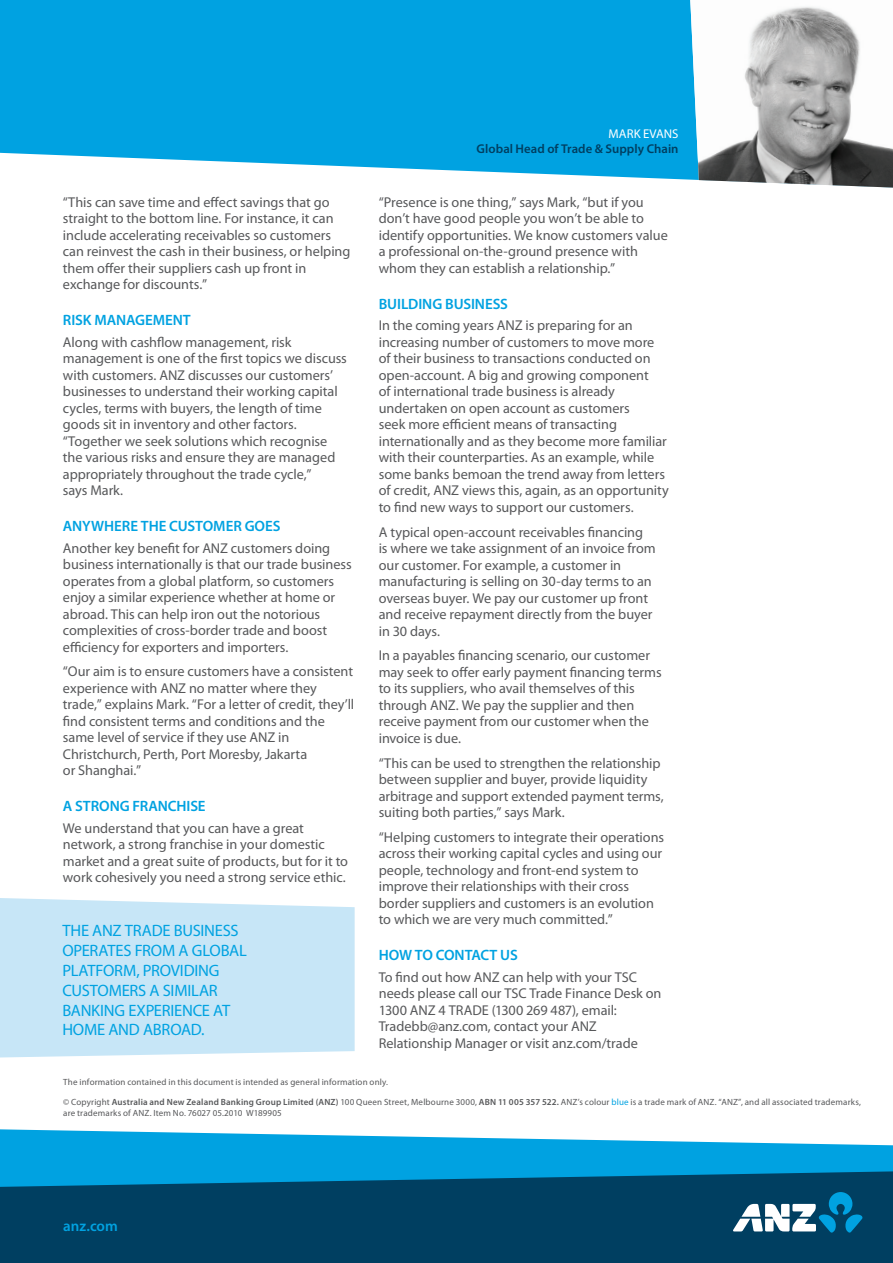
<style>
.page{position:relative;width:893px;height:1263px;background:#fff}
.page>*{position:absolute;margin:0;border:0;box-sizing:border-box;transform-origin:0 0}
.t1{font:16.5px/19.8px "Myriad Pro";letter-spacing:.07em;color:#00a2e1}
.t2{font:16.5px/19.8px "Myriad Pro";letter-spacing:.035em;color:#00a2e1}
.t3{font:600 15px "Myriad Pro";letter-spacing:-.005em;color:#00a2e1}
.t4{font:14.25px/16.5px "Myriad Pro";letter-spacing:-.005em;color:#57585a}
.t5{font:600 12.75px "Myriad Pro";letter-spacing:.005em;color:#003f61}
.t6{font:12.75px "Myriad Pro";letter-spacing:-.005em;color:#fff}
.t7{font:9px/11.2px "Myriad Pro";letter-spacing:.015em;color:#57585a}
.s1{font-weight:600}
.s2{color:#00a2e1}
</style>
<div class="page">
<div style="left:0;top:898px;width:355px;height:159px;background:#c7e6f7"></div>
<svg style="left:0;top:0;width:690px;height:180px;background:#13a9e3"></svg>
<img style="left:690px;top:0;width:203px;height:188px">
<svg style="left:0;top:1129px;width:893px;height:42px;fill:#00a2e1"></svg>
<svg style="left:0;top:1171px;width:893px;height:92px;background:#00486d"></svg>
<svg style="left:723px;top:1178px;width:150px;height:67px;background:#256281"></svg>
<p class="t4" style="left:63px;top:194px;width:289px">“This can save time and effect savings that go straight to the bottom line. For instance, it can include accelerating receivables so customers can reinvest the cash in their business, or helping them offer their suppliers cash up front in exchange for discounts.”</p>
<p class="t3" style="left:63px;top:311px;width:129px">RISK MANAGEMENT</p>
<p class="t4" style="left:63px;top:333px;width:286px">Along with cashflow management, risk management is one of the first topics we discuss with customers. ANZ discusses our customers’ businesses to understand their working capital cycles, terms with buyers, the length of time goods sit in inventory and other factors. “Together we seek solutions which recognise the various risks and ensure they are managed appropriately throughout the trade cycle,”<br>says Mark.</p>
<p class="t3" style="left:63px;top:517px;width:219px">ANYWHERE THE CUSTOMER GOES</p>
<p class="t4" style="left:63px;top:539px;width:290px">Another key benefit for ANZ customers doing business internationally is that our trade business operates from a global platform, so customers enjoy a similar experience whether at home or abroad. This can help iron out the notorious complexities of cross-border trade and boost efficiency for exporters and importers.</p>
<p class="t4" style="left:63px;top:663px;width:293px">“Our aim is to ensure customers have a consistent experience with ANZ no matter where they trade,” explains Mark. “For a letter of credit, they’ll find consistent terms and conditions and the same level of service if they use ANZ in Christchurch, Perth, Port Moresby, Jakarta<br>or Shanghai.”</p>
<p class="t3" style="left:63px;top:797px;width:144px">A STRONG FRANCHISE</p>
<p class="t4" style="left:63px;top:819px;width:287px">We understand that you can have a great network, a strong franchise in your domestic market and a great suite of products, but for it to work cohesively you need a strong service ethic.</p>
<p class="t1" style="left:62px;top:921px;width:186px">The ANZ trade busin ess operates from a global platfo</p>
<p class="t1" style="left:114px;top:960px;width:89px">rm, providing</p>
<p class="t1" style="left:62px;top:980px;width:31px">custom</p>
<p class="t1" style="left:122px;top:980px;width:49px">ers a simi</p>
<p class="t2" style="left:62px;top:980px;width:161px;text-indent:129px">lar ban king experience at home an d abroad.</p>
<p class="t6" style="left:609px;top:126px;width:71px">MARK EVANS</p>
<p class="t5" style="left:477px;top:141px;width:203px">GLOBAL HEAD OF TRADE &amp; SUPPLY CHAIN</p>
<p class="t4" style="left:379px;top:194px;width:291px">“Presence is one thing,” says Mark, “but if you don’t have good people you won’t be able to identify opportunities. We know customers value a professional on-the-ground presence with whom they can establish a relationship.”</p>
<p class="t3" style="left:379px;top:294px;width:131px">BUILDING BUSINESS</p>
<p class="t4" style="left:379px;top:317px;width:292px">In the coming years ANZ is preparing for an increasing number of customers to move more of their business to transactions conducted on open-account. A big and growing component<br>of international trade business is already undertaken on open account as customers<br>seek more efficient means of transacting internationally and as they become more familiar with their counterparties. As an example, while some banks bemoan the trend away from letters of credit, ANZ views this, again, as an opportunity to find new ways to support our customers.</p>
<p class="t4" style="left:379px;top:523px;width:279px">A typical open-account receivables financing<br>is where we take assignment of an invoice from our customer. For example, a customer in manufacturing is selling on 30-day terms to an overseas buyer. We pay our customer up front and receive repayment directly from the buyer in 30 days.</p>
<p class="t4" style="left:379px;top:647px;width:284px">In a payables financing scenario, our customer may seek to offer early payment financing terms to its suppliers, who avail themselves of this through ANZ. We pay the supplier and then receive payment from our customer when the invoice is due.</p>
<p class="t4" style="left:379px;top:754px;width:287px">“This can be used to strengthen the relationship between supplier and buyer, provide liquidity arbitrage and support extended payment terms, suiting both parties,” says Mark.</p>
<p class="t4" style="left:379px;top:829px;width:287px">“Helping customers to integrate their operations across their working capital cycles and using our people, technology and front-end system to improve their relationships with their cross border suppliers and customers is an evolution to which we are very much committed.”</p>
<p class="t3" style="left:379px;top:946px;width:141px">H OW TO CONTACT US</p>
<p class="t4" style="left:379px;top:968px;width:284px">To find out how ANZ can help with your TSC needs please call our TSC Trade Finance Desk on 1300 ANZ 4 TRADE (1300 269 487), email:<br>Tradebb@anz.com, contact your ANZ Relationship Manager or visit anz.com/trade</p>
<p class="t7" style="left:63px;top:1076px;width:326px">The information contained in this document is intended as general information only.</p>
<p class="t7" style="left:63px;top:1096px;width:799px">© Copyright <span class="s1">AUSTRALIA AND NEW ZEALAND BANKING GROUP LIMITED (ANZ)</span> 100 Queen Street, Melbourne 3000, <span class="s1">ABN 11 005 357 522.</span> ANZ’s colour <span class="s2">blue</span> is a trade mark of ANZ. “ANZ”, and all associated trademarks, are trademarks of ANZ. Item No. 76027 05.2010 W189905</p>
<p class="t3" style="left:63px;top:1217px;width:56px">ANZ.COM</p>
</div>
